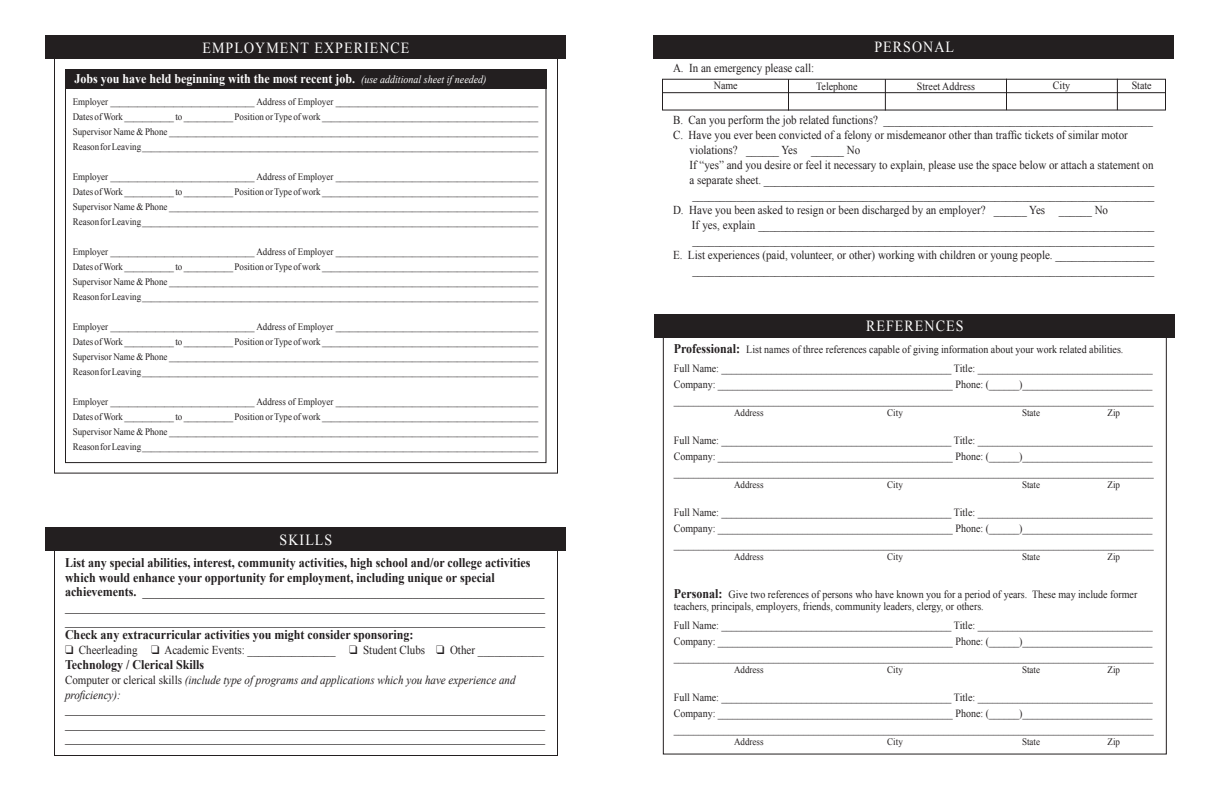
<style>
.page{position:relative;width:1224px;height:792px;background:#fff}
.page>*{position:absolute;margin:0;border:0;box-sizing:border-box;transform-origin:0 0}
.t1{font:15.4px "Times New Roman";letter-spacing:.075em;color:#fff;scale:.91 1}
.t2{font:13.2px/14.4px "Times New Roman";color:#231f20;scale:.91 1}
.t3{font:700 13.2px "Times New Roman";color:#231f20;scale:.91 1}
.t4{font:700 13.2px "Times New Roman";color:#fff;scale:.91 1}
.t5{font:12.1px "Times New Roman";color:#231f20;scale:.91 1}
.t6{font:italic 12.1px/15px "Times New Roman";color:#231f20;scale:.91 1}
.t7{font:11px/16px "Times New Roman";color:#231f20;scale:.91 1}
.t8{font:9.9px/15px "Times New Roman";color:#231f20;text-align:justify;scale:.91 1}
.s1{font-weight:400;font-style:italic;font-size:11px}
.s2{font-weight:700}
.s3{font-style:normal}
.s4{font-weight:700;font-size:13.2px}
</style>
<div class="page">
<div style="left:46px;top:36px;width:520px;height:23px;background:#231f20"></div>
<div style="left:46px;top:527px;width:520px;height:24px;background:#231f20"></div>
<div style="left:54px;top:549px;width:504px;height:207px;border:1px solid #231f20"></div>
<div style="left:654px;top:35px;width:520px;height:24px;background:#231f20"></div>
<div style="left:662px;top:79px;width:504px;height:32px;border:1px solid #231f20"></div>
<hr style="left:663px;top:92px;width:502px;height:1px;background:#231f20">
<hr style="left:788px;top:79px;width:1px;height:32px;background:#231f20">
<hr style="left:885px;top:79px;width:1px;height:32px;background:#231f20">
<hr style="left:1006px;top:79px;width:1px;height:31px;background:#231f20">
<hr style="left:1117px;top:79px;width:1px;height:31px;background:#231f20">
<div style="left:654px;top:314px;width:521px;height:24px;background:#231f20"></div>
<div style="left:65px;top:69px;width:481px;height:20px;background:#231f20"></div>
<h1 class="t1" style="left:202px;top:37px;width:229px">EMPLOYMENT EXPERIENCE</h1>
<h2 class="t4" style="left:75px;top:69px;width:454px">Jobs you have held beginning with the most recent job. <span class="s1">(use additional sheet if needed)</span></h2>
<p class="t8" style="left:73px;top:94px;width:513px">Employer ________________________________ Address of Employer _____________________________________________ Dates of Work ___________ to ___________ Position or Type of work ________________________________________________ Supervisor Name &amp; Phone __________________________________________________________________________________ Reason for Leaving ________________________________________________________________________________________</p>
<p class="t8" style="left:73px;top:169px;width:513px">Employer ________________________________ Address of Employer _____________________________________________ Dates of Work ___________ to ___________ Position or Type of work ________________________________________________ Supervisor Name &amp; Phone __________________________________________________________________________________ Reason for Leaving ________________________________________________________________________________________</p>
<p class="t8" style="left:73px;top:244px;width:513px">Employer ________________________________ Address of Employer _____________________________________________ Dates of Work ___________ to ___________ Position or Type of work ________________________________________________ Supervisor Name &amp; Phone __________________________________________________________________________________ Reason for Leaving ________________________________________________________________________________________</p>
<p class="t8" style="left:73px;top:319px;width:513px">Employer ________________________________ Address of Employer _____________________________________________ Dates of Work ___________ to ___________ Position or Type of work ________________________________________________ Supervisor Name &amp; Phone __________________________________________________________________________________ Reason for Leaving ________________________________________________________________________________________</p>
<p class="t8" style="left:73px;top:394px;width:513px">Employer ________________________________ Address of Employer _____________________________________________ Dates of Work ___________ to ___________ Position or Type of work ________________________________________________ Supervisor Name &amp; Phone __________________________________________________________________________________ Reason for Leaving ________________________________________________________________________________________</p>
<h1 class="t1" style="left:280px;top:529px;width:59px">SKILLS</h1>
<p class="t2" style="left:65px;top:555px;width:529px"><span class="s2">List any special abilities, interest, community activities, high school and/or college activities which would enhance your opportunity for employment, including unique or special achievements.</span> ___________________________________________________________________ ________________________________________________________________________________ ________________________________________________________________________________</p>
<h2 class="t3" style="left:65px;top:626px;width:384px">Check any extracurricular activities you might consider sponsoring:</h2>
<p class="t5" style="left:65px;top:642px;width:528px">❑ Cheerleading ❑ Academic Events: ________________ ❑ Student Clubs ❑ Other ____________</p>
<h2 class="t3" style="left:65px;top:655px;width:155px">Technology / Clerical Skills</h2>
<p class="t6" style="left:65px;top:672px;width:497px"><span class="s3">Computer or clerical skills</span> (include type of programs and applications which you have experience and proficiency):</p>
<p class="t2" style="left:65px;top:701px;width:529px;text-align:justify">________________________________________________________________________________ ________________________________________________________________________________ ________________________________________________________________________________</p>
<p class="t5" style="left:673px;top:60px;width:157px">A. In an emergency please call:</p>
<h1 class="t1" style="left:874px;top:37px;width:89px">PERSONAL</h1>
<p class="t7" style="left:714px;top:78px;width:28px">Name</p>
<p class="t7" style="left:816px;top:78px;width:47px">Telephone</p>
<p class="t7" style="left:917px;top:78px;width:65px">Street Address</p>
<p class="t7" style="left:1053px;top:77px;width:20px">City</p>
<p class="t7" style="left:1132px;top:78px;width:23px">State</p>
<p class="t5" style="left:673px;top:112px;width:529px">B. Can you perform the job related functions? _________________________________________________</p>
<p class="t5" style="left:673px;top:127px;width:501px">C. Have you ever been convicted of a felony or misdemeanor other than traffic tickets of similar motor</p>
<p class="t5" style="left:690px;top:142px;width:189px">violations? ______ Yes ______ No</p>
<p class="t5" style="left:690px;top:157px;width:511px">If “yes” and you desire or feel it necessary to explain, please use the space below or attach a statement on</p>
<p class="t5" style="left:690px;top:172px;width:512px">a separate sheet. _______________________________________________________________________</p>
<p class="t5" style="left:692px;top:187px;width:509px">____________________________________________________________________________________</p>
<p class="t5" style="left:673px;top:202px;width:480px">D. Have you been asked to resign or been discharged by an employer? ______ Yes ______ No</p>
<p class="t5" style="left:692px;top:217px;width:510px">If yes, explain ________________________________________________________________________</p>
<p class="t5" style="left:692px;top:232px;width:509px">____________________________________________________________________________________</p>
<p class="t5" style="left:673px;top:247px;width:531px">E. List experiences (paid, volunteer, or other) working with children or young people. __________________</p>
<p class="t5" style="left:692px;top:262px;width:509px">____________________________________________________________________________________</p>
<h1 class="t1" style="left:866px;top:316px;width:108px">REFERENCES</h1>
<p class="t7" style="left:674px;top:340px;width:528px;line-height:19px"><span class="s4">Professional:</span> List names of three references capable of giving information about your work related abilities.<br>Full Name: ______________________________________________ Title: ___________________________________</p>
<p class="t7" style="left:674px;top:376px;width:529px">Company: _______________________________________________ Phone: (______)__________________________ ________________________________________________________________________________________________</p>
<p class="t8" style="left:734px;top:405px;width:34px">Address</p>
<p class="t8" style="left:887px;top:405px;width:19px">City</p>
<p class="t8" style="left:1022px;top:405px;width:21px">State</p>
<p class="t8" style="left:1108px;top:405px;width:15px">Zip</p>
<p class="t7" style="left:674px;top:432px;width:529px">Full Name: ______________________________________________ Title: ___________________________________<br>Company: _______________________________________________ Phone: (______)__________________________ ________________________________________________________________________________________________</p>
<p class="t8" style="left:734px;top:477px;width:34px">Address</p>
<p class="t8" style="left:887px;top:477px;width:19px">City</p>
<p class="t8" style="left:1022px;top:477px;width:21px">State</p>
<p class="t8" style="left:1108px;top:477px;width:15px">Zip</p>
<p class="t7" style="left:674px;top:504px;width:529px">Full Name: ______________________________________________ Title: ___________________________________<br>Company: _______________________________________________ Phone: (______)__________________________ ________________________________________________________________________________________________</p>
<p class="t8" style="left:734px;top:549px;width:34px">Address</p>
<p class="t8" style="left:887px;top:549px;width:19px">City</p>
<p class="t8" style="left:1022px;top:549px;width:21px">State</p>
<p class="t8" style="left:1108px;top:549px;width:15px">Zip</p>
<p class="t7" style="left:674px;top:589px;width:511px;line-height:12px"><span class="s4">Personal:</span> Give two references of persons who have known you for a period of years. These may include former teachers, principals, employers, friends, community leaders, clergy, or others.</p>
<p class="t7" style="left:674px;top:618px;width:529px">Full Name: ______________________________________________ Title: ___________________________________<br>Company: _______________________________________________ Phone: (______)__________________________ ________________________________________________________________________________________________</p>
<p class="t8" style="left:734px;top:663px;width:34px">Address</p>
<p class="t8" style="left:887px;top:663px;width:19px">City</p>
<p class="t8" style="left:1022px;top:663px;width:21px">State</p>
<p class="t8" style="left:1108px;top:663px;width:15px">Zip</p>
<p class="t7" style="left:674px;top:690px;width:529px">Full Name: ______________________________________________ Title: ___________________________________<br>Company: _______________________________________________ Phone: (______)__________________________ ________________________________________________________________________________________________</p>
<p class="t8" style="left:734px;top:735px;width:34px">Address</p>
<p class="t8" style="left:887px;top:735px;width:19px">City</p>
<p class="t8" style="left:1022px;top:735px;width:21px">State</p>
<p class="t8" style="left:1108px;top:735px;width:15px">Zip</p>
</div>
